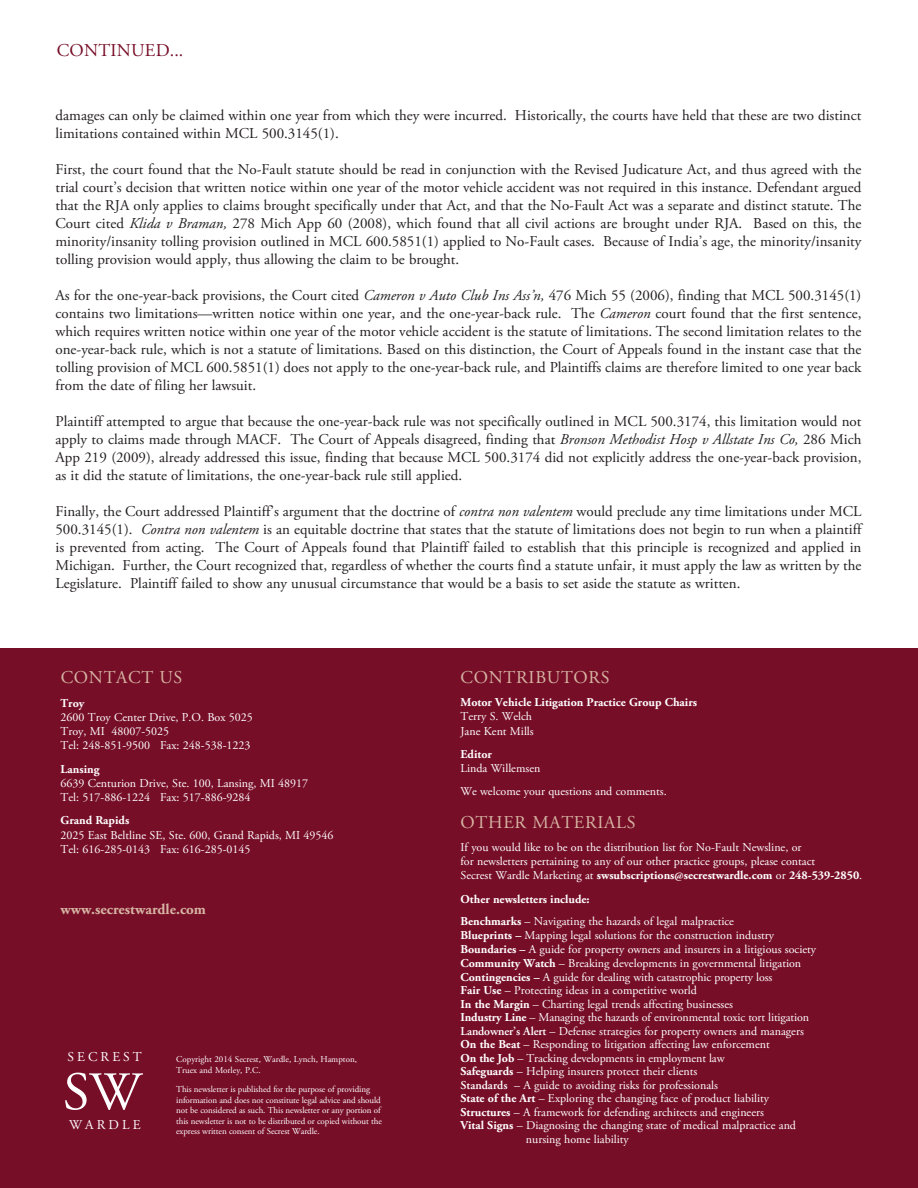
<style>
.page{position:relative;width:918px;height:1188px;background:#fff}
.page>*{position:absolute;margin:0;border:0;box-sizing:border-box;transform-origin:0 0}
.t1{font:54px "Adobe Garamond Pro";color:#fff}
.t2{font:18px "Adobe Garamond Pro";letter-spacing:.04em;color:#d6b5a3}
.t3{font:18px "Adobe Garamond Pro";letter-spacing:.015em;color:#770e28}
.t4{font:15px/18px "Adobe Garamond Pro";color:#231f20;text-align:justify}
.t5{font:700 15px "Adobe Garamond Pro";color:#d6b5a3}
.t6{font:13.5px "Adobe Garamond Pro";letter-spacing:.225em;color:#fff}
.t7{font:12px/14.2px "Adobe Garamond Pro";color:#fff}
.t8{font:700 12px "Adobe Garamond Pro";color:#fff}
.t9{font:9px/10.5px "Adobe Garamond Pro";letter-spacing:-.01em;color:#fff}
.s1{font-style:italic}
.s2{font-weight:700}
.s3{font-weight:600}
</style>
<div class="page">
<div style="left:0;top:649px;width:918px;height:539px;background:#770e28"></div>
<p class="t3" style="left:57px;top:43px;width:128px">CONTINUED...</p>
<p class="t4" style="left:56px;top:108px;width:807px">damages can only be claimed within one year from which they were incurred. Historically, the courts have held that these are two distinct limitations contained within MCL 500.3145(1).</p>
<p class="t4" style="left:55px;top:162px;width:807px">First, the court found that the No-Fault statute should be read in conjunction with the Revised Judicature Act, and thus agreed with the trial court’s decision that written notice within one year of the motor vehicle accident was not required in this instance. Defendant argued that the RJA only applies to claims brought specifically under that Act, and that the No-Fault Act was a separate and distinct statute. The Court cited <span class="s1">Klida v Braman,</span> 278 Mich App 60 (2008), which found that all civil actions are brought under RJA. Based on this, the minority/insanity tolling provision outlined in MCL 600.5851(1) applied to No-Fault cases. Because of India’s age, the minority/insanity tolling provision would apply, thus allowing the claim to be brought.</p>
<p class="t4" style="left:55px;top:288px;width:807px">As for the one-year-back provisions, the Court cited <span class="s1">Cameron v Auto Club Ins Ass’n,</span> 476 Mich 55 (2006), finding that MCL 500.3145(1) contains two limitations—written notice within one year, and the one-year-back rule. The <span class="s1">Cameron</span> court found that the first sentence, which requires written notice within one year of the motor vehicle accident is the statute of limitations. The second limitation relates to the one-year-back rule, which is not a statute of limitations. Based on this distinction, the Court of Appeals found in the instant case that the tolling provision of MCL 600.5851(1) does not apply to the one-year-back rule, and Plaintiffs claims are therefore limited to one year back from the date of filing her lawsuit.</p>
<p class="t4" style="left:55px;top:414px;width:807px">Plaintiff attempted to argue that because the one-year-back rule was not specifically outlined in MCL 500.3174, this limitation would not apply to claims made through MACF. The Court of Appeals disagreed, finding that <span class="s1">Bronson Methodist Hosp v Allstate Ins Co,</span> 286 Mich App 219 (2009), already addressed this issue, finding that because MCL 500.3174 did not explicitly address the one-year-back provision, as it did the statute of limitations, the one-year-back rule still applied.</p>
<p class="t4" style="left:55px;top:504px;width:807px">Finally, the Court addressed Plaintiff’s argument that the doctrine of <span class="s1">contra non valentem</span> would preclude any time limitations under MCL 500.3145(1). <span class="s1">Contra non valentem</span> is an equitable doctrine that states that the statute of limitations does not begin to run when a plaintiff is prevented from acting. The Court of Appeals found that Plaintiff failed to establish that this principle is recognized and applied in Michigan. Further, the Court recognized that, regardless of whether the courts find a statute unfair, it must apply the law as written by the Legislature. Plaintiff failed to show any unusual circumstance that would be a basis to set aside the statute as written.</p>
<p class="t2" style="left:61px;top:671px;width:123px">CONTACT US</p>
<p class="t8" style="left:61px;top:698px;width:26px">Troy</p>
<p class="t7" style="left:61px;top:711px;width:194px">2600 Troy Center Drive, P.O. Box 5025<br>Troy, MI 48007-5025<br>Tel: 248-851-9500 Fax: 248-538-1223</p>
<p class="t8" style="left:61px;top:764px;width:41px">Lansing</p>
<p class="t7" style="left:61px;top:777px;width:249px">6639 Centurion Drive, Ste. 100, Lansing, MI 48917<br>Tel: 517-886-1224 Fax: 517-886-9284</p>
<p class="t8" style="left:61px;top:816px;width:70px">Grand Rapids</p>
<p class="t7" style="left:61px;top:829px;width:274px">2025 East Beltline SE, Ste. 600, Grand Rapids, MI 49546<br>Tel: 616-285-0143 Fax: 616-285-0145</p>
<p class="t5" style="left:61px;top:903px;width:147px">www.secrestwardle.com</p>
<p class="t6" style="left:68px;top:1051px;width:76px">SECREST</p>
<h1 class="t1" style="left:63px;top:1071px;width:80px">SW</h1>
<p class="t6" style="left:69px;top:1119px;width:73px">WARDLE</p>
<p class="t9" style="left:176px;top:1055px;width:182px">Copyright 2014 Secrest, Wardle, Lynch, Hampton,<br>Truex and Morley, P.C.</p>
<p class="t9" style="left:176px;top:1085px;width:207px">This newsletter is published for the purpose of providing information and does not constitute legal advice and should not be considered as such. This newsletter or any portion of this newsletter is not to be distributed or copied without the express written consent of Secrest Wardle.</p>
<p class="t2" style="left:461px;top:670px;width:151px">CONTRIBUTORS</p>
<p class="t8" style="left:460px;top:698px;width:238px">Motor Vehicle Litigation Practice Group Chairs</p>
<p class="t7" style="left:461px;top:710px;width:75px">Terry S. Welch<br>Jane Kent Mills</p>
<p class="t8" style="left:461px;top:749px;width:33px">Editor</p>
<p class="t7" style="left:460px;top:758px;width:208px;line-height:23.2px">Linda Willemsen<br>We welcome your questions and comments.</p>
<p class="t2" style="left:461px;top:815px;width:177px">OTHER MATERIALS</p>
<p class="t7" style="left:460px;top:841px;width:403px">If you would like to be on the distribution list for No-Fault Newsline, or<br>for newsletters pertaining to any of our other practice groups, please contact<br>Secrest Wardle Marketing at <span class="s2">swsubscriptions@secrestwardle.com</span> or <span class="s2">248-539-2850</span>.</p>
<p class="t7" style="left:460px;top:889px;width:275px;line-height:22.5px"><span class="s2">Other newsletters include:<br>Benchmarks</span> – Navigating the hazards of legal malpractice</p>
<p class="t7" style="left:460px;top:929px;width:315px"><span class="s2">Blueprints –</span> Mapping legal solutions for the construction industry</p>
<p class="t7" style="left:460px;top:943px;width:357px"><span class="s2">Boundaries –</span> A guide for property owners and insurers in a litigious society</p>
<p class="t7" style="left:460px;top:957px;width:342px"><span class="s2">Community Watch</span> – Breaking developments in governmental litigation</p>
<p class="t7" style="left:460px;top:971px;width:313px"><span class="s2">Contingencies –</span> A guide for dealing with catastrophic property loss</p>
<p class="t7" style="left:460px;top:984px;width:238px"><span class="s2">Fair Use</span> – Protecting ideas in a competitive world</p>
<p class="t7" style="left:460px;top:998px;width:274px"><span class="s2">In the Margin</span> – Charting legal trends affecting businesses</p>
<p class="t7" style="left:460px;top:1011px;width:350px"><span class="s2">Industry Line</span> – Managing the hazards of environmental toxic tort litigation</p>
<p class="t7" style="left:460px;top:1025px;width:345px"><span class="s3">Landowner’s Alert</span> – Defense strategies for property owners and managers</p>
<p class="t7" style="left:460px;top:1038px;width:311px"><span class="s2">On the Beat</span> – Responding to litigation affecting law enforcement</p>
<p class="t7" style="left:460px;top:1052px;width:266px"><span class="s2">On the Job</span> – Tracking developments in employment law</p>
<p class="t7" style="left:460px;top:1065px;width:238px"><span class="s2">Safeguards</span> – Helping insurers protect their clients</p>
<p class="t7" style="left:460px;top:1079px;width:259px"><span class="s3">Standards</span> – A guide to avoiding risks for professionals</p>
<p class="t7" style="left:460px;top:1092px;width:310px"><span class="s2">State of the Art</span> – Exploring the changing face of product liability</p>
<p class="t7" style="left:460px;top:1106px;width:305px"><span class="s2">Structures</span> – A framework for defending architects and engineers</p>
<p class="t7" style="left:460px;top:1119px;width:337px"><span class="s2">Vital Signs</span> – Diagnosing the changing state of medical malpractice and</p>
<p class="t7" style="left:526px;top:1133px;width:104px">nursing home liability</p>
</div>
